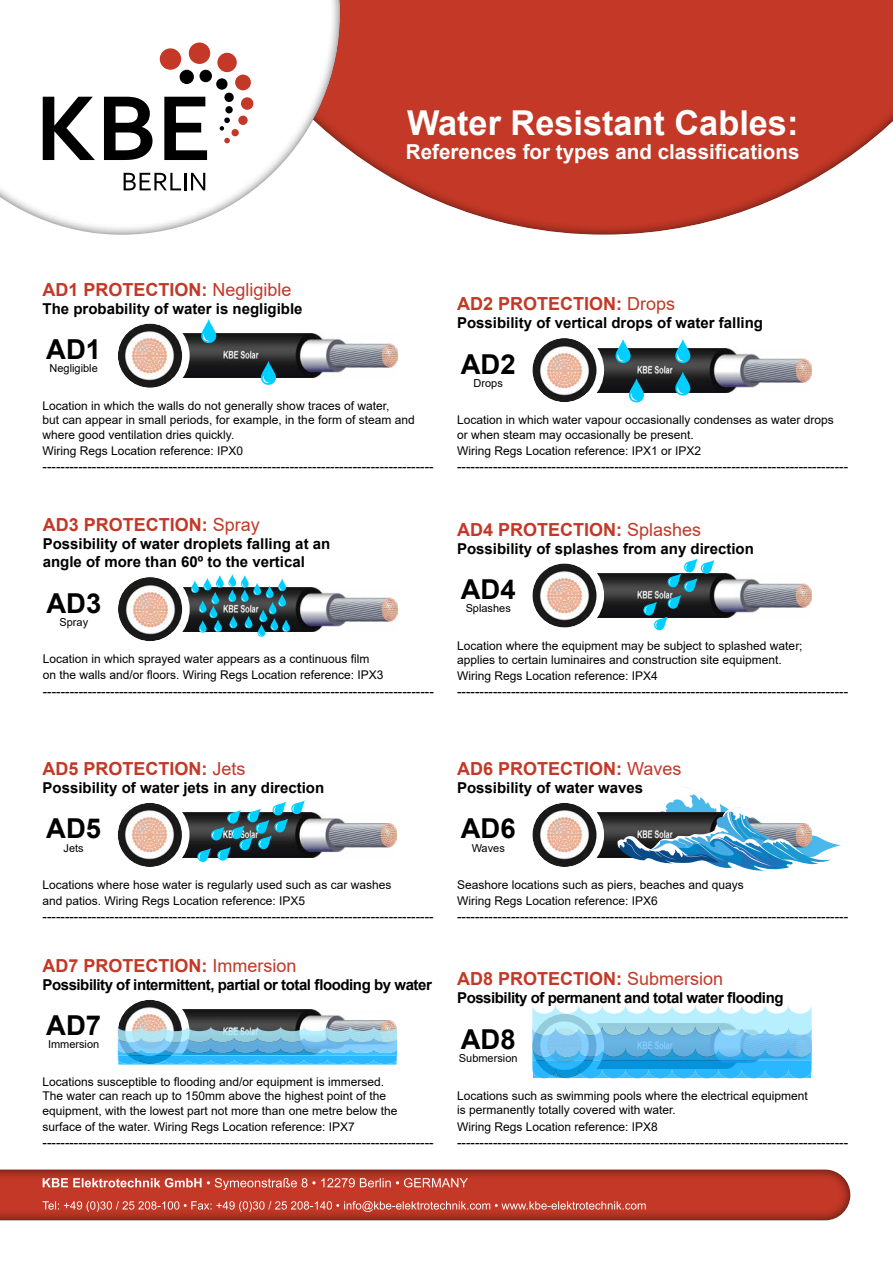
<style>
.page{position:relative;width:893px;height:1263px;background:#fff}
.page>*{position:absolute;margin:0;border:0;box-sizing:border-box;transform-origin:0 0}
.t1{font:700 34.35px "Arial";color:#fff}
.t2{font:700 27.45px "Arial";color:#000}
.t3{font:700 20.55px "Arial";color:#fff}
.t4{font:700 18px "Arial";color:#c33826}
.t5{font:700 15px/18px "Arial";color:#000}
.t6{font:700 15px "Arial";letter-spacing:-.03em;color:#000}
.t7{font:13.5px "Arial";color:#000}
.t8{font:12px/14.4px "Arial";color:#000}
.t9{font:10.95px "Arial";color:#000}
.s1{font-weight:400}
</style>
<div class="page">
<div style="left:166px;top:0;width:727px;height:236px;background:#000;opacity:.75"></div>
<div style="left:0;top:0;width:353px;height:235px;background:#000;opacity:.75"></div>
<img style="left:174px;top:334px;width:223px;height:44px">
<img style="left:118px;top:324px;width:64px;height:64px;border-radius:32px">
<div style="left:110px;top:316px;width:80px;height:79px;border:8px solid #fff;border-radius:50%"></div>
<img style="left:175px;top:813px;width:222px;height:44px">
<img style="left:118px;top:803px;width:64px;height:64px;border-radius:32px">
<div style="left:110px;top:795px;width:79px;height:79px;border:8px solid #fff;border-radius:50%"></div>
<img style="left:588px;top:348px;width:223px;height:44px">
<img style="left:532px;top:338px;width:64px;height:64px;border-radius:32px">
<div style="left:525px;top:330px;width:79px;height:80px;border:8px solid #fff;border-radius:50%"></div>
<img style="left:174px;top:587px;width:223px;height:44px">
<img style="left:118px;top:577px;width:64px;height:64px;border-radius:32px">
<div style="left:110px;top:569px;width:80px;height:80px;border:8px solid #fff;border-radius:50%"></div>
<img style="left:589px;top:573px;width:222px;height:45px">
<img style="left:532px;top:563px;width:64px;height:65px;border-radius:32px">
<div style="left:525px;top:556px;width:79px;height:79px;border:8px solid #fff;border-radius:50%"></div>
<img style="left:175px;top:1010px;width:222px;height:17px">
<img style="left:118px;top:1000px;width:64px;height:64px;border-radius:32px">
<div style="left:110px;top:992px;width:79px;height:79px;border:8px solid #fff;border-radius:50%"></div>
<div style="left:525px;top:1006px;width:79px;height:79px;border:8px solid #fff;border-radius:50%"></div>
<svg style="left:532px;top:1005px;width:280px;height:73px;background:#78c8f0"></svg>
<img style="left:588px;top:813px;width:29px;height:44px">
<img style="left:532px;top:803px;width:64px;height:64px;border-radius:32px">
<div style="left:525px;top:795px;width:79px;height:79px;border:8px solid #fff;border-radius:50%"></div>
<svg style="left:124px;top:173px;width:57px;height:17px"></svg>
<hr style="left:184px;top:173px;width:3px;height:17px;background:#000">
<svg style="left:191px;top:173px;width:14px;height:17px"></svg>
<div style="left:160px;top:48px;width:21px;height:22px;background:#c33826;border-radius:50%"></div>
<div style="left:189px;top:43px;width:21px;height:21px;background:#c33826;border-radius:50%"></div>
<div style="left:217px;top:53px;width:20px;height:19px;background:#c33826;border-radius:50%"></div>
<div style="left:235px;top:75px;width:16px;height:15px;background:#c33826;border-radius:50%"></div>
<div style="left:241px;top:97px;width:12px;height:13px;background:#c33826;border-radius:50%"></div>
<div style="left:231px;top:129px;width:8px;height:7px;background:#c33826;border-radius:50%"></div>
<svg style="left:224px;top:138px;width:6px;height:5px"></svg>
<div style="left:238px;top:116px;width:10px;height:9px;background:#c33826;border-radius:50%"></div>
<div style="left:199px;top:70px;width:13px;height:12px;background:#000;border-radius:50%"></div>
<div style="left:216px;top:78px;width:12px;height:12px;background:#000;border-radius:50%"></div>
<div style="left:224px;top:93px;width:10px;height:9px;background:#000;border-radius:50%"></div>
<div style="left:225px;top:106px;width:8px;height:7px;background:#000;border-radius:50%"></div>
<svg style="left:220px;top:117px;width:10px;height:14px"></svg>
<div style="left:180px;top:70px;width:14px;height:14px;background:#000;border-radius:50%"></div>
<svg style="left:43px;top:97px;width:52px;height:63px"></svg>
<svg style="left:104px;top:97px;width:49px;height:63px"></svg>
<svg style="left:164px;top:97px;width:43px;height:63px"></svg>
<div style="left:0;top:1156px;width:863px;height:66px;background:#000;opacity:.75"></div>
<svg style="left:0;top:1169px;width:850px;height:51px;background:#bd4333"></svg>
<svg style="left:201px;top:319px;width:16px;height:24px"></svg>
<svg style="left:261px;top:361px;width:16px;height:24px"></svg>
<svg style="left:615px;top:339px;width:16px;height:24px"></svg>
<svg style="left:675px;top:339px;width:16px;height:24px"></svg>
<svg style="left:629px;top:378px;width:16px;height:25px"></svg>
<svg style="left:643px;top:559px;width:71px;height:72px"></svg>
<svg style="left:191px;top:574px;width:99px;height:63px"></svg>
<svg style="left:675px;top:372px;width:16px;height:24px"></svg>
<svg style="left:197px;top:800px;width:108px;height:62px"></svg>
<svg style="left:617px;top:786px;width:224px;height:85px"></svg>
<svg style="left:118px;top:1027px;width:279px;height:37px;background:#6dbde4"></svg>
<h1 class="t1" style="left:407px;top:98px;width:393px">Water Resistant Cables:</h1>
<h3 class="t3" style="left:406px;top:138px;width:395px">References for types and classifications</h3>
<h3 class="t4" style="left:43px;top:277px;width:251px">AD1 PROTECTION: <span class="s1">Negligible</span></h3>
<p class="t5" style="left:43px;top:299px;width:262px">The probability of water is negligible</p>
<h2 class="t2" style="left:46px;top:330px;width:56px">AD1</h2>
<p class="t9" style="left:50px;top:361px;width:50px">Negligible</p>
<p class="t8" style="left:43px;top:398px;width:374px">Location in which the walls do not generally show traces of water,<br>but can appear in small periods, for example, in the form of steam and where good ventilation dries quickly.</p>
<p class="t8" style="left:43px;top:443px;width:202px">Wiring Regs Location reference: IPX0</p>
<p class="t7" style="left:43px;top:457px;width:393px">---------------------------------------------------------------------------------------</p>
<h3 class="t4" style="left:43px;top:512px;width:219px">AD3 PROTECTION: <span class="s1">Spray</span></h3>
<p class="t5" style="left:43px;top:535px;width:289px">Possibility of water droplets falling at an angle of more than 60º to the vertical</p>
<h2 class="t2" style="left:46px;top:583px;width:56px">AD3</h2>
<p class="t9" style="left:60px;top:614px;width:30px">Spray</p>
<p class="t8" style="left:43px;top:651px;width:342px;line-height:16.2px">Location in which sprayed water appears as a continuous film on the walls and/or floors. Wiring Regs Location reference: IPX3</p>
<p class="t7" style="left:43px;top:681px;width:393px">---------------------------------------------------------------------------------------</p>
<h3 class="t4" style="left:457px;top:291px;width:220px">AD2 PROTECTION: <span class="s1">Drops</span></h3>
<p class="t5" style="left:457px;top:314px;width:307px">Possibility of vertical drops of water falling</p>
<h2 class="t2" style="left:461px;top:345px;width:56px">AD2</h2>
<p class="t9" style="left:474px;top:375px;width:31px">Drops</p>
<p class="t8" style="left:457px;top:413px;width:378px">Location in which water vapour occasionally condenses as water drops or when steam may occasionally be present.</p>
<p class="t8" style="left:457px;top:443px;width:246px">Wiring Regs Location reference: IPX1 or IPX2</p>
<p class="t7" style="left:457px;top:457px;width:393px">---------------------------------------------------------------------------------------</p>
<h3 class="t4" style="left:457px;top:516px;width:246px">AD4 PROTECTION: <span class="s1">Splashes</span></h3>
<p class="t5" style="left:457px;top:539px;width:298px">Possibility of splashes from any direction</p>
<h2 class="t2" style="left:461px;top:570px;width:56px">AD4</h2>
<p class="t9" style="left:466px;top:601px;width:47px">Splashes</p>
<p class="t8" style="left:457px;top:638px;width:347px">Location where the equipment may be subject to splashed water; applies to certain luminaires and construction site equipment.</p>
<p class="t8" style="left:457px;top:669px;width:202px">Wiring Regs Location reference: IPX4</p>
<p class="t7" style="left:457px;top:682px;width:393px">---------------------------------------------------------------------------------------</p>
<h3 class="t4" style="left:43px;top:756px;width:205px">AD5 PROTECTION: <span class="s1">Jets</span></h3>
<p class="t5" style="left:43px;top:779px;width:283px">Possibility of water jets in any direction</p>
<h2 class="t2" style="left:46px;top:809px;width:56px">AD5</h2>
<p class="t9" style="left:64px;top:840px;width:22px">Jets</p>
<p class="t8" style="left:43px;top:876px;width:350px;line-height:16.2px">Locations where hose water is regularly used such as car washes and patios. Wiring Regs Location reference: IPX5</p>
<p class="t7" style="left:43px;top:907px;width:393px">---------------------------------------------------------------------------------------</p>
<h3 class="t4" style="left:43px;top:953px;width:256px">AD7 PROTECTION: <span class="s1">Immersion</span></h3>
<p class="t6" style="left:43px;top:974px;width:391px">Possibility of intermittent, partial or total flooding by water</p>
<h2 class="t2" style="left:46px;top:1006px;width:56px">AD7</h2>
<p class="t9" style="left:48px;top:1037px;width:53px">Immersion</p>
<p class="t8" style="left:43px;top:1074px;width:356px">Locations susceptible to flooding and/or equipment is immersed.<br>The water can reach up to 150mm above the highest point of the equipment, with the lowest part not more than one metre below the</p>
<p class="t8" style="left:43px;top:1119px;width:314px">surface of the water. Wiring Regs Location reference: IPX7</p>
<p class="t7" style="left:43px;top:1133px;width:393px">---------------------------------------------------------------------------------------</p>
<h3 class="t4" style="left:457px;top:756px;width:226px">AD6 PROTECTION: <span class="s1">Waves</span></h3>
<p class="t5" style="left:457px;top:779px;width:187px">Possibility of water waves</p>
<h2 class="t2" style="left:461px;top:809px;width:56px">AD6</h2>
<p class="t9" style="left:472px;top:840px;width:35px">Waves</p>
<p class="t8" style="left:457px;top:876px;width:288px;line-height:16.2px">Seashore locations such as piers, beaches and quays<br>Wiring Regs Location reference: IPX6</p>
<p class="t7" style="left:457px;top:907px;width:393px">---------------------------------------------------------------------------------------</p>
<h3 class="t4" style="left:457px;top:965px;width:268px">AD8 PROTECTION: <span class="s1">Submersion</span></h3>
<p class="t6" style="left:457px;top:987px;width:328px">Possibility of permanent and total water flooding</p>
<h2 class="t2" style="left:461px;top:1020px;width:56px">AD8</h2>
<p class="t9" style="left:459px;top:1051px;width:60px">Submersion</p>
<p class="t8" style="left:457px;top:1088px;width:352px">Locations such as swimming pools where the electrical equipment is permanently totally covered with water.</p>
<p class="t8" style="left:457px;top:1119px;width:202px">Wiring Regs Location reference: IPX8</p>
<p class="t7" style="left:457px;top:1133px;width:393px">---------------------------------------------------------------------------------------</p>
</div>
